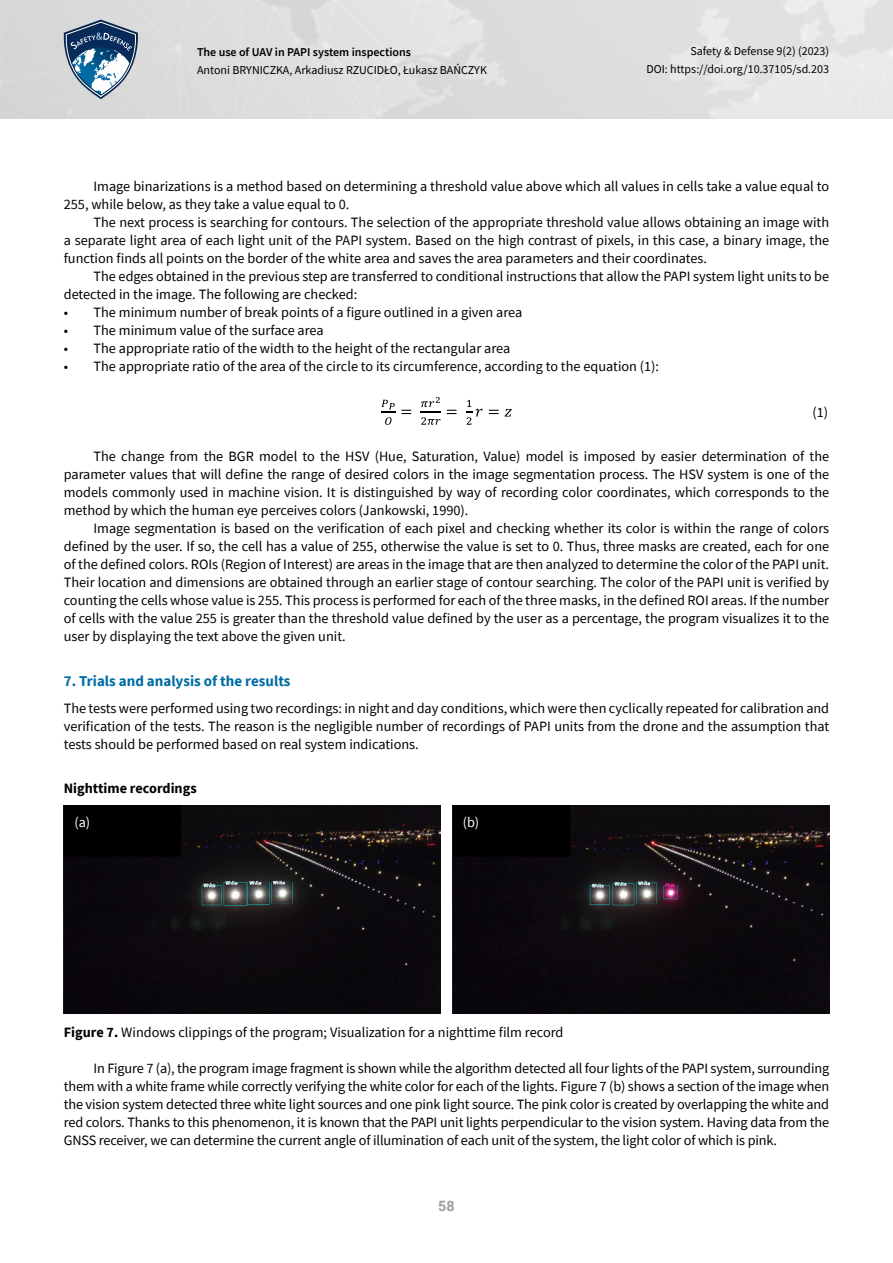
<style>
.page{position:relative;width:893px;height:1263px;background:#fff}
.page>*{position:absolute;margin:0;border:0;box-sizing:border-box;transform-origin:0 0}
.t1{font:700 15px "Source Sans Pro";color:#006da4}
.t2{font:14.25px/18px "Source Sans Pro";color:#000;text-align:justify}
.t3{font:700 14.25px "Source Sans Pro";color:#000}
.t4{font:14.25px "Source Sans Pro";color:#fff}
.t5{font:700 14.25px "Roboto";color:#9c9e9f}
.t6{font:12px/18px "Source Sans Pro";color:#000;text-align:right}
.t7{font:600 12px "Source Sans Pro";color:#000}
.s1{font-weight:700}
</style>
<div class="page">
<svg style="left:64px;top:20px;width:74px;height:79px;background:#7d94aa"></svg>
<svg style="left:381px;top:400px;width:30px;height:25px"></svg>
<svg style="left:420px;top:397px;width:21px;height:28px"></svg>
<svg style="left:447px;top:410px;width:10px;height:4px"></svg>
<svg style="left:466px;top:400px;width:46px;height:25px"></svg>
<img style="left:64px;top:805px;width:377px;height:208px">
<img style="left:452px;top:805px;width:377px;height:208px">
<p class="t7" style="left:197px;top:44px;width:215px">The use of UAV in PAPI system inspections</p>
<p class="t6" style="left:197px;top:61px;width:291px">Antoni BRYNICZKA, Arkadiusz RZUCIDŁO, Łukasz BAŃCZYK</p>
<p class="t6" style="left:646px;top:42px;width:184px">Safety &amp; Defense 9(2) (2023)<br>DOI: https://doi.org/10.37105/sd.203</p>
<p class="t2" style="left:64px;top:177px;width:767px;text-indent:30px">Image binarizations is a method based on determining a threshold value above which all values in cells take a value equal to<br>255, while below, as they take a value equal to 0.</p>
<p class="t2" style="left:64px;top:213px;width:767px;text-indent:30px">The next process is searching for contours. The selection of the appropriate threshold value allows obtaining an image with a separate light area of each light unit of the PAPI system. Based on the high contrast of pixels, in this case, a binary image, the function finds all points on the border of the white area and saves the area parameters and their coordinates.</p>
<p class="t2" style="left:64px;top:267px;width:767px;text-indent:30px">The edges obtained in the previous step are transferred to conditional instructions that allow the PAPI system light units to be detected in the image. The following are checked:</p>
<p class="t2" style="left:64px;top:303px;width:460px">• The minimum number of break points of a figure outlined in a given area</p>
<p class="t2" style="left:64px;top:321px;width:261px">• The minimum value of the surface area</p>
<p class="t2" style="left:64px;top:339px;width:448px">• The appropriate ratio of the width to the height of the rectangular area</p>
<p class="t2" style="left:64px;top:357px;width:597px">• The appropriate ratio of the area of the circle to its circumference, according to the equation (1):</p>
<p class="t2" style="left:812px;top:403px;width:17px">(1)</p>
<p class="t2" style="left:64px;top:447px;width:767px;text-indent:30px">The change from the BGR model to the HSV (Hue, Saturation, Value) model is imposed by easier determination of the parameter values that will define the range of desired colors in the image segmentation process. The HSV system is one of the models commonly used in machine vision. It is distinguished by way of recording color coordinates, which corresponds to the method by which the human eye perceives colors (Jankowski, 1990).</p>
<p class="t2" style="left:64px;top:519px;width:767px;text-indent:30px">Image segmentation is based on the verification of each pixel and checking whether its color is within the range of colors defined by the user. If so, the cell has a value of 255, otherwise the value is set to 0. Thus, three masks are created, each for one of the defined colors. ROIs (Region of Interest) are areas in the image that are then analyzed to determine the color of the PAPI unit.<br>Their location and dimensions are obtained through an earlier stage of contour searching. The color of the PAPI unit is verified by counting the cells whose value is 255. This process is performed for each of the three masks, in the defined ROI areas. If the number of cells with the value 255 is greater than the threshold value defined by the user as a percentage, the program visualizes it to the user by displaying the text above the given unit.</p>
<p class="t1" style="left:64px;top:671px;width:228px">7. Trials and analysis of the results</p>
<p class="t2" style="left:64px;top:699px;width:767px">The tests were performed using two recordings: in night and day conditions, which were then cyclically repeated for calibration and verification of the tests. The reason is the negligible number of recordings of PAPI units from the drone and the assumption that tests should be performed based on real system indications.</p>
<p class="t3" style="left:64px;top:778px;width:134px">Nighttime recordings</p>
<p class="t4" style="left:74px;top:813px;width:17px">(a)</p>
<p class="t4" style="left:463px;top:813px;width:18px">(b)</p>
<p class="t2" style="left:64px;top:1023px;width:501px"><span class="s1">Figure 7.</span> Windows clippings of the program; Visualization for a nighttime film record</p>
<p class="t2" style="left:64px;top:1059px;width:767px;text-indent:30px">In Figure 7 (a), the program image fragment is shown while the algorithm detected all four lights of the PAPI system, surrounding them with a white frame while correctly verifying the white color for each of the lights. Figure 7 (b) shows a section of the image when the vision system detected three white light sources and one pink light source. The pink color is created by overlapping the white and red colors. Thanks to this phenomenon, it is known that the PAPI unit lights perpendicular to the vision system. Having data from the GNSS receiver, we can determine the current angle of illumination of each unit of the system, the light color of which is pink.</p>
<p class="t5" style="left:438px;top:1196px;width:18px">58</p>
</div>
